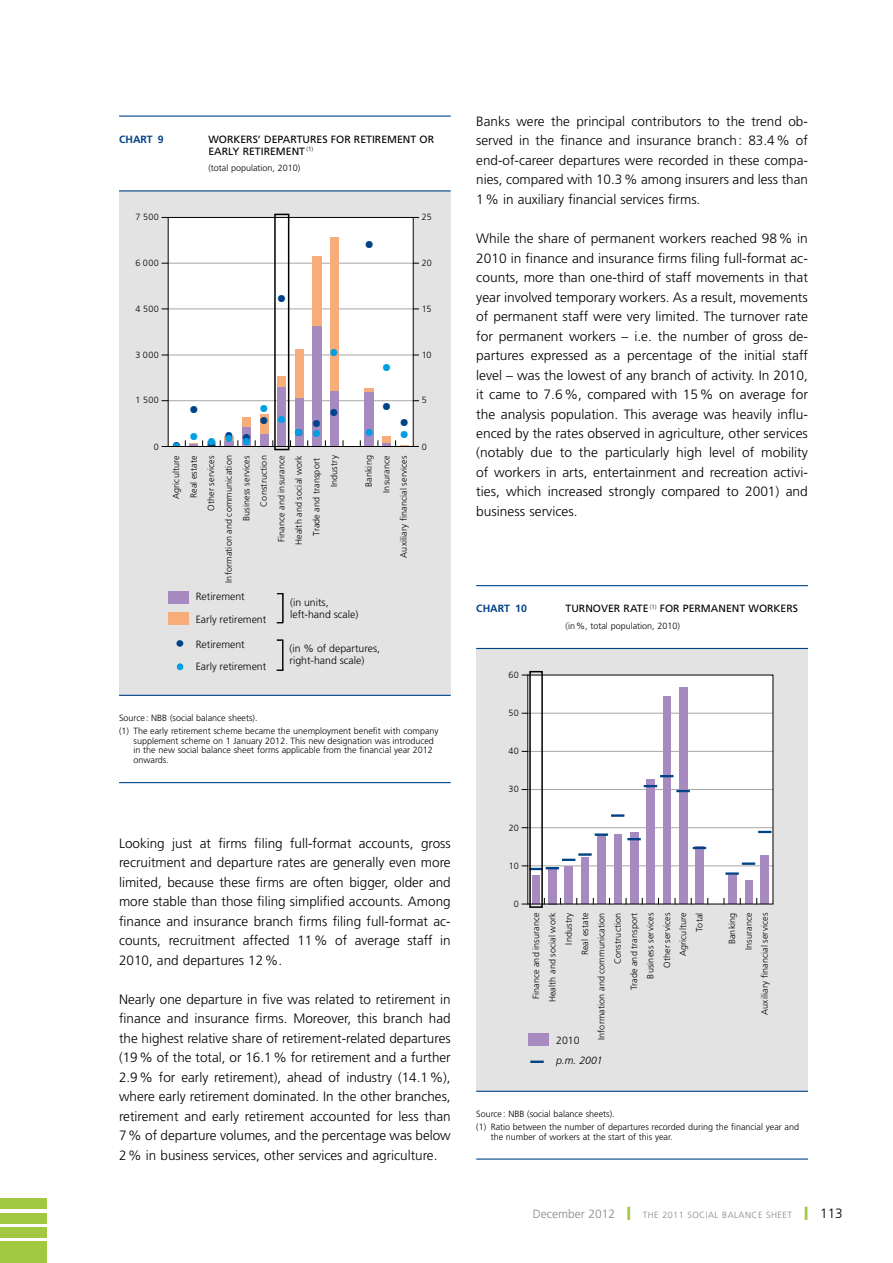
<style>
.page{position:relative;width:893px;height:1263px;background:#fff}
.page>*{position:absolute;margin:0;border:0;box-sizing:border-box;transform-origin:0 0}
.t1{font:300 13.5px/19.5px "Frutiger LT";color:#000;text-align:justify}
.t2{font:300 12px "Frutiger LT";color:#878787}
.t3{font:300 10.5px/12px "Frutiger LT";color:#000}
.t4{font:10.5px/12px "Frutiger LT";color:#000}
.t5{font:700 10.5px "Frutiger LT";color:#048}
.t6{font:italic 300 10.5px "Frutiger LT";color:#000}
.t7{font:300 9px/16.4px "Frutiger LT";letter-spacing:.015em;color:#000;text-align:right}
.t8{font:300 9px "Frutiger LT";letter-spacing:.05em;color:#878787}
.s1{color:#a2c740}
.s2{font-size:9px}
</style>
<div class="page">
<div style="left:0;top:1198px;width:47px;height:11px;background:#a2c740"></div>
<div style="left:0;top:1213px;width:47px;height:10px;background:#a2c740"></div>
<div style="left:0;top:1227px;width:47px;height:11px;background:#a2c740"></div>
<div style="left:0;top:1241px;width:47px;height:22px;background:#a2c740"></div>
<div style="left:119px;top:191px;width:332px;height:504px;background:#e3e3e3"></div>
<hr style="left:119px;top:116px;width:332px;height:1px;background:#048">
<hr style="left:119px;top:190px;width:332px;height:1px;background:#048">
<hr style="left:119px;top:695px;width:332px;height:1px;background:#048">
<hr style="left:119px;top:782px;width:332px;height:1px;background:#048">
<div style="left:168px;top:217px;width:245px;height:229px;background:#fff"></div>
<div style="left:168px;top:591px;width:21px;height:12px;background:#a78ac0"></div>
<hr style="left:168px;top:263px;width:245px;height:1px;background:#a8a8a7">
<hr style="left:168px;top:308px;width:245px;height:1px;background:#a8a8a7">
<hr style="left:168px;top:355px;width:245px;height:1px;background:#a8a8a7">
<hr style="left:168px;top:400px;width:245px;height:1px;background:#a8a8a7">
<div style="left:277px;top:387px;width:9px;height:59px;background:#a78ac0"></div>
<div style="left:277px;top:377px;width:9px;height:10px;background:#f7ad79"></div>
<div style="left:295px;top:397px;width:8px;height:49px;background:#a78ac0"></div>
<div style="left:295px;top:349px;width:8px;height:48px;background:#f7ad79"></div>
<div style="left:312px;top:325px;width:9px;height:121px;background:#a78ac0"></div>
<div style="left:312px;top:256px;width:9px;height:69px;background:#f7ad79"></div>
<div style="left:330px;top:391px;width:8px;height:55px;background:#a78ac0"></div>
<div style="left:330px;top:238px;width:8px;height:153px;background:#f7ad79"></div>
<div style="left:365px;top:392px;width:9px;height:54px;background:#a78ac0"></div>
<svg style="left:365px;top:388px;width:9px;height:4px"></svg>
<div style="left:274px;top:214px;width:15px;height:236px;border:2px solid #000"></div>
<div style="left:168px;top:612px;width:21px;height:13px;background:#f7ad79"></div>
<div style="left:176px;top:640px;width:7px;height:7px;background:#048;border-radius:50%"></div>
<div style="left:177px;top:663px;width:6px;height:7px;background:#009fe3;border-radius:50%"></div>
<div style="left:168px;top:217px;width:246px;height:230px;border:1px solid #000"></div>
<hr style="left:168px;top:446px;width:245px;height:1px;background:#000">
<hr style="left:283px;top:593px;width:1px;height:30px;background:#000">
<hr style="left:282px;top:593px;width:1px;height:30px;background:#000">
<div style="left:276px;top:640px;width:7px;height:31px;border:1px solid #000"></div>
<div style="left:476px;top:648px;width:332px;height:443px;background:#e3e3e3"></div>
<hr style="left:476px;top:585px;width:332px;height:1px;background:#048">
<hr style="left:476px;top:648px;width:332px;height:1px;background:#048">
<hr style="left:476px;top:1091px;width:332px;height:1px;background:#048">
<hr style="left:476px;top:1158px;width:332px;height:2px;background:#048">
<div style="left:528px;top:675px;width:245px;height:229px;background:#fff"></div>
<div style="left:528px;top:1034px;width:20px;height:12px;background:#a78ac0"></div>
<hr style="left:528px;top:713px;width:245px;height:1px;background:#a8a8a7">
<hr style="left:528px;top:751px;width:245px;height:1px;background:#a8a8a7">
<hr style="left:528px;top:789px;width:245px;height:1px;background:#a8a8a7">
<hr style="left:528px;top:827px;width:245px;height:1px;background:#a8a8a7">
<hr style="left:528px;top:865px;width:245px;height:1px;background:#a8a8a7">
<div style="left:728px;top:875px;width:8px;height:29px;background:#a78ac0"></div>
<div style="left:744px;top:881px;width:8px;height:23px;background:#a78ac0"></div>
<div style="left:761px;top:855px;width:8px;height:49px;background:#a78ac0"></div>
<div style="left:530px;top:1060px;width:14px;height:3px;border:2px solid #048"></div>
<svg style="left:162px;top:400px;width:182px;height:50px"></svg>
<svg style="left:360px;top:419px;width:59px;height:28px"></svg>
<svg style="left:522px;top:670px;width:186px;height:238px"></svg>
<svg style="left:726px;top:873px;width:12px;height:1px"></svg>
<svg style="left:742px;top:862px;width:13px;height:3px"></svg>
<svg style="left:758px;top:831px;width:13px;height:2px"></svg>
<svg style="left:531px;top:1061px;width:12px;height:1px"></svg>
<p class="t5" style="left:119px;top:133px;width:46px">CHART 9</p>
<p class="t4" style="left:208px;top:133px;width:227px">WORKERS’ DEPARTURES FOR RETIREMENT OR<br>EARLY RETIREMENT <sup>(1)</sup></p>
<p class="t7" style="left:208px;top:160px;width:94px">(total population, 2010)</p>
<p class="t7" style="left:136px;top:209px;width:25px">7 500</p>
<p class="t7" style="left:422px;top:209px;width:11px">25</p>
<p class="t7" style="left:135px;top:255px;width:25px">6 000</p>
<p class="t7" style="left:422px;top:255px;width:12px">20</p>
<p class="t7" style="left:136px;top:301px;width:25px">4 500</p>
<p class="t7" style="left:422px;top:301px;width:11px">15</p>
<p class="t7" style="left:135px;top:347px;width:25px">3 000</p>
<p class="t7" style="left:422px;top:347px;width:11px">10</p>
<p class="t7" style="left:136px;top:392px;width:25px">1 500</p>
<p class="t7" style="left:422px;top:392px;width:7px">5</p>
<p class="t7" style="left:154px;top:438px;width:7px">0</p>
<p class="t7" style="left:168px;top:583px;width:129px;line-height:17.5px;rotate:-90deg">Agriculture<br>Real estate<br>Other services<br>Information and communication<br>Business services<br>Construction<br>Finance and insurance<br>Health and social work<br>Trade and transport<br>Industry</p>
<p class="t7" style="left:360px;top:558px;width:104px;line-height:17.4px;rotate:-90deg">Banking<br>Insurance<br>Auxiliary financial services</p>
<p class="t3" style="left:196px;top:585px;width:72px;line-height:22.8px">Retirement<br>Early retirement</p>
<p class="t3" style="left:196px;top:633px;width:72px;line-height:22.6px">Retirement<br>Early retirement</p>
<p class="t3" style="left:290px;top:597px;width:70px">(in units, left-hand scale)</p>
<p class="t3" style="left:290px;top:642px;width:92px">(in % of departures, right-hand scale)</p>
<p class="t7" style="left:422px;top:438px;width:7px">0</p>
<p class="t7" style="left:119px;top:712px;width:321px;line-height:12.8px;text-align:left">Source: NBB (social balance sheets).<br>(1) The early retirement scheme became the unemployment benefit with company</p>
<p class="t7" style="left:134px;top:736px;width:302px;line-height:9.8px;text-align:justify">supplement scheme on 1 January 2012. This new designation was introduced in the new social balance sheet forms applicable from the financial year 2012 onwards.</p>
<p class="t1" style="left:119px;top:833px;width:333px">Looking just at firms filing full-format accounts, gross recruitment and departure rates are generally even more limited, because these firms are often bigger, older and more stable than those filing simplified accounts. Among finance and insurance branch firms filing full-format ac&shy;counts, recruitment affected 11% of average staff in 2010, and departures 12%.</p>
<p class="t1" style="left:119px;top:989px;width:333px">Nearly one departure in five was related to retirement in finance and insurance firms. Moreover, this branch had the highest relative share of retirement-related departures (19% of the total, or 16.1% for retirement and a further 2.9% for early retirement), ahead of industry (14.1%), where early retirement dominated. In the other branches, retirement and early retirement accounted for less than 7% of departure volumes, and the percentage was below 2% in business services, other services and agriculture.</p>
<p class="t1" style="left:476px;top:112px;width:333px">Banks were the principal contributors to the trend ob&shy;served in the finance and insurance branch: 83.4% of end-of-career departures were recorded in these compa&shy;nies, compared with 10.3% among insurers and less than 1% in auxiliary financial services firms.</p>
<p class="t1" style="left:476px;top:229px;width:333px">While the share of permanent workers reached 98% in 2010 in finance and insurance firms filing full-format ac&shy;counts, more than one-third of staff movements in that year involved temporary workers. As a result, movements of permanent staff were very limited. The turnover rate for permanent workers – i.e. the number of gross de&shy;partures expressed as a percentage of the initial staff level – was the lowest of any branch of activity. In 2010, it came to 7.6%, compared with 15% on average for the analysis population. This average was heavily influ&shy;enced by the rates observed in agriculture, other services (notably due to the particularly high level of mobility of workers in arts, entertainment and recreation activi&shy;ties, which increased strongly compared to 2001) and business services.</p>
<p class="t5" style="left:476px;top:603px;width:52px">CHART 10</p>
<p class="t4" style="left:566px;top:603px;width:234px">TURNOVER RATE <sup>(1)</sup> FOR PERMANENT WORKERS</p>
<p class="t7" style="left:566px;top:618px;width:116px">(in%, total population, 2010)</p>
<p class="t7" style="left:508px;top:667px;width:12px">60</p>
<p class="t7" style="left:508px;top:705px;width:12px">50</p>
<p class="t7" style="left:508px;top:743px;width:12px">40</p>
<p class="t7" style="left:508px;top:781px;width:12px">30</p>
<p class="t7" style="left:509px;top:820px;width:12px">20</p>
<p class="t7" style="left:509px;top:858px;width:11px">10</p>
<p class="t7" style="left:514px;top:896px;width:7px">0</p>
<p class="t7" style="left:528px;top:1040px;width:129px;rotate:-90deg">Finance and insurance<br>Health and social work<br>Industry<br>Real estate<br>Information and communication<br>Construction<br>Trade and transport<br>Business services<br>Other services<br>Agriculture<br>Total</p>
<p class="t7" style="left:724px;top:1015px;width:104px;rotate:-90deg">Banking<br>Insurance<br>Auxiliary financial services</p>
<p class="t3" style="left:556px;top:1034px;width:25px">2010</p>
<p class="t6" style="left:556px;top:1055px;width:48px">p.m. 2001</p>
<p class="t7" style="left:476px;top:1108px;width:324px;line-height:12.8px;text-align:left">Source : NBB (social balance sheets).<br>(1) Ratio between the number of departures recorded during the financial year and</p>
<p class="t7" style="left:491px;top:1128px;width:183px">the number of workers at the start of this year.</p>
<p class="t2" style="left:533px;top:1207px;width:116px">December 2012 <span class="s1">❙</span> <span class="s2">The</span></p>
<p class="t8" style="left:662px;top:1210px;width:84px">2011 social balance</p>
<p class="t8" style="left:766px;top:1210px;width:6px">sheet</p>
<p class="t1" style="left:804px;top:1204px;width:40px"><span class="s1">❙</span> 113</p>
</div>
